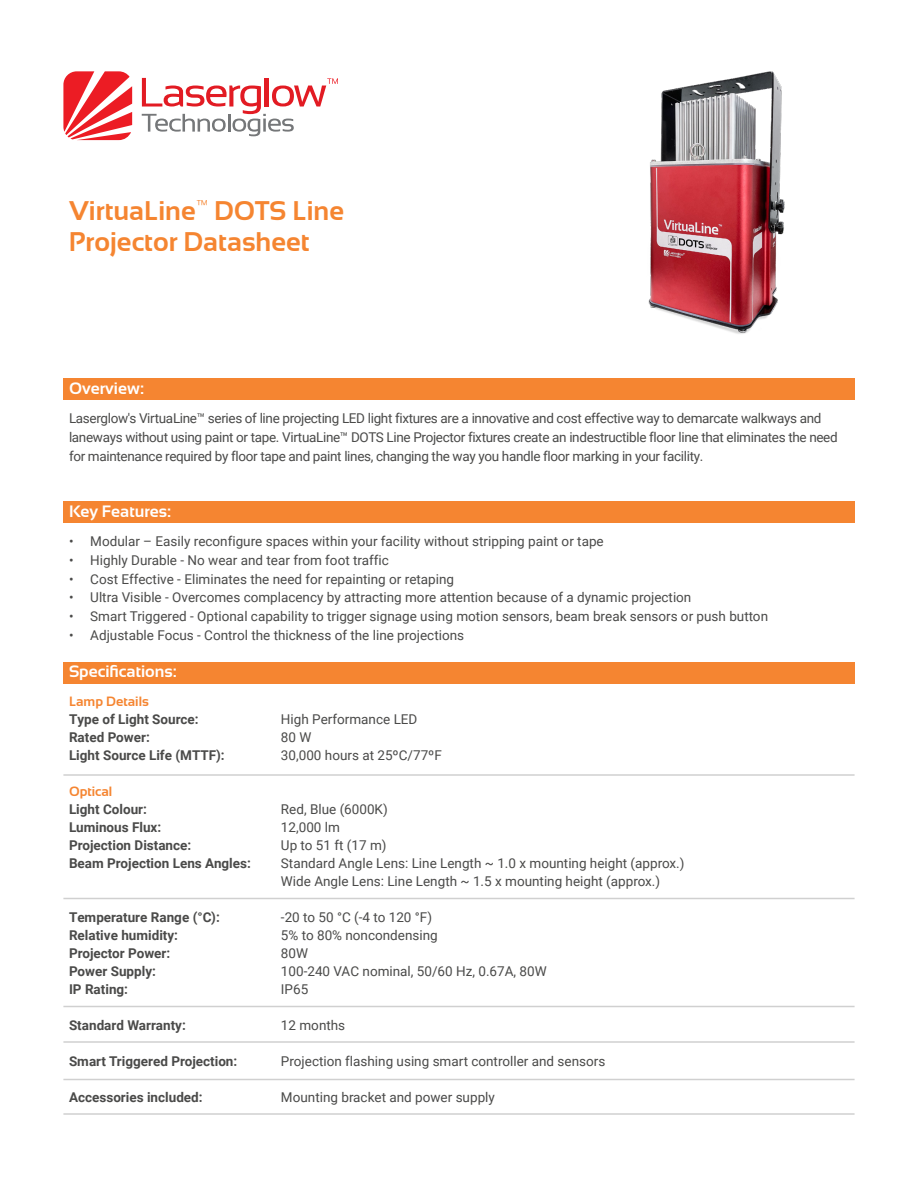
<style>
.page{position:relative;width:918px;height:1188px;background:#fff}
.page>*{position:absolute;margin:0;border:0;box-sizing:border-box;transform-origin:0 0}
.t1{font:700 27px/31.5px "Sansation";color:#f58531}
.t2{font:700 16.5px "Sansation";color:#fff}
.t3{font:13.5px/18px "Roboto";color:#4a4a49}
.t4{font:13.5px/18.8px "Roboto";letter-spacing:-.025em;color:#4a4a49}
.t5{font:700 13.5px "Roboto";color:#4a4a49}
.t6{font:700 13.5px "Sansation";color:#f58531}
</style>
<div class="page">
<div style="left:63px;top:662px;width:792px;height:21px;background:#f58531"></div>
<div style="left:63px;top:502px;width:792px;height:21px;background:#f58531"></div>
<div style="left:63px;top:379px;width:792px;height:21px;background:#f58531"></div>
<hr style="left:63px;top:898px;width:792px;height:1px;background:#d0d0d0">
<hr style="left:63px;top:1006px;width:792px;height:1px;background:#d0d0d0">
<hr style="left:63px;top:1041px;width:792px;height:2px;background:#d0d0d0">
<hr style="left:63px;top:1079px;width:792px;height:1px;background:#d0d0d0">
<hr style="left:63px;top:1113px;width:792px;height:2px;background:#d0d0d0">
<hr style="left:63px;top:774px;width:792px;height:2px;background:#d0d0d0">
<img style="left:648px;top:71px;width:137px;height:263px">
<svg style="left:63px;top:71px;width:69px;height:69px"></svg>
<svg style="left:142px;top:78px;width:196px;height:58px"></svg>
<h1 class="t1" style="left:69px;top:195px;width:277px">VirtuaLine<sup>™</sup> DOTS Line<br>Projector Datasheet</h1>
<p class="t2" style="left:69px;top:379px;width:76px">Overview:</p>
<p class="t4" style="left:69px;top:408px;width:770px">Laserglow's VirtuaLine™ series of line projecting LED light fixtures are a innovative and cost effective way to demarcate walkways and laneways without using paint or tape. VirtuaLine™ DOTS Line Projector fixtures create an indestructible floor line that eliminates the need for maintenance required by floor tape and paint lines, changing the way you handle floor marking in your facility.</p>
<p class="t2" style="left:69px;top:502px;width:104px">Key Features:</p>
<p class="t3" style="left:69px;top:532px;width:536px">• Modular – Easily reconfigure spaces within your facility without stripping paint or tape</p>
<p class="t3" style="left:69px;top:550px;width:321px">• Highly Durable - No wear and tear from foot traffic</p>
<p class="t3" style="left:69px;top:569px;width:387px">• Cost Effective - Eliminates the need for repainting or retaping</p>
<p class="t3" style="left:69px;top:588px;width:624px">• Ultra Visible - Overcomes complacency by attracting more attention because of a dynamic projection</p>
<p class="t3" style="left:69px;top:607px;width:701px">• Smart Triggered - Optional capability to trigger signage using motion sensors, beam break sensors or push button</p>
<p class="t3" style="left:69px;top:625px;width:397px">• Adjustable Focus - Control the thickness of the line projections</p>
<p class="t2" style="left:69px;top:662px;width:109px">Specifications:</p>
<p class="t6" style="left:69px;top:694px;width:81px">Lamp Details</p>
<p class="t5" style="left:69px;top:710px;width:131px">Type of Light Source:</p>
<p class="t3" style="left:281px;top:709px;width:138px">High Performance LED</p>
<p class="t5" style="left:69px;top:728px;width:82px">Rated Power:</p>
<p class="t3" style="left:281px;top:727px;width:32px">80 W</p>
<p class="t5" style="left:69px;top:746px;width:157px">Light Source Life (MTTF):</p>
<p class="t3" style="left:281px;top:745px;width:162px">30,000 hours at 25ºC/77ºF</p>
<p class="t6" style="left:69px;top:784px;width:45px">Optical</p>
<p class="t5" style="left:69px;top:800px;width:80px">Light Colour:</p>
<p class="t3" style="left:281px;top:799px;width:108px">Red, Blue (6000K)</p>
<p class="t5" style="left:69px;top:818px;width:94px">Luminous Flux:</p>
<p class="t3" style="left:281px;top:817px;width:61px">12,000 lm</p>
<p class="t5" style="left:69px;top:836px;width:124px">Projection Distance:</p>
<p class="t3" style="left:281px;top:835px;width:107px">Up to 51 ft (17 m)</p>
<p class="t5" style="left:69px;top:854px;width:183px">Beam Projection Lens Angles:</p>
<p class="t3" style="left:281px;top:853px;width:405px">Standard Angle Lens: Line Length ~ 1.0 x mounting height (approx.)<br>Wide Angle Lens: Line Length ~ 1.5 x mounting height (approx.)</p>
<p class="t5" style="left:69px;top:907px;width:152px">Temperature Range (°C):</p>
<p class="t3" style="left:281px;top:907px;width:153px">-20 to 50 °C (-4 to 120 °F)</p>
<p class="t5" style="left:69px;top:925px;width:111px">Relative humidity:</p>
<p class="t3" style="left:281px;top:925px;width:158px">5% to 80% noncondensing</p>
<p class="t5" style="left:69px;top:943px;width:103px">Projector Power:</p>
<p class="t3" style="left:281px;top:943px;width:29px">80W</p>
<p class="t5" style="left:69px;top:961px;width:88px">Power Supply:</p>
<p class="t3" style="left:281px;top:961px;width:267px">100-240 VAC nominal, 50/60 Hz, 0.67A, 80W</p>
<p class="t5" style="left:69px;top:979px;width:61px">IP Rating:</p>
<p class="t3" style="left:281px;top:979px;width:29px">IP65</p>
<p class="t5" style="left:69px;top:1015px;width:118px">Standard Warranty:</p>
<p class="t3" style="left:281px;top:1015px;width:66px">12 months</p>
<p class="t5" style="left:69px;top:1051px;width:170px">Smart Triggered Projection:</p>
<p class="t3" style="left:281px;top:1051px;width:326px">Projection flashing using smart controller and sensors</p>
<p class="t5" style="left:69px;top:1087px;width:135px">Accessories included:</p>
<p class="t3" style="left:281px;top:1087px;width:215px">Mounting bracket and power supply</p>
</div>
